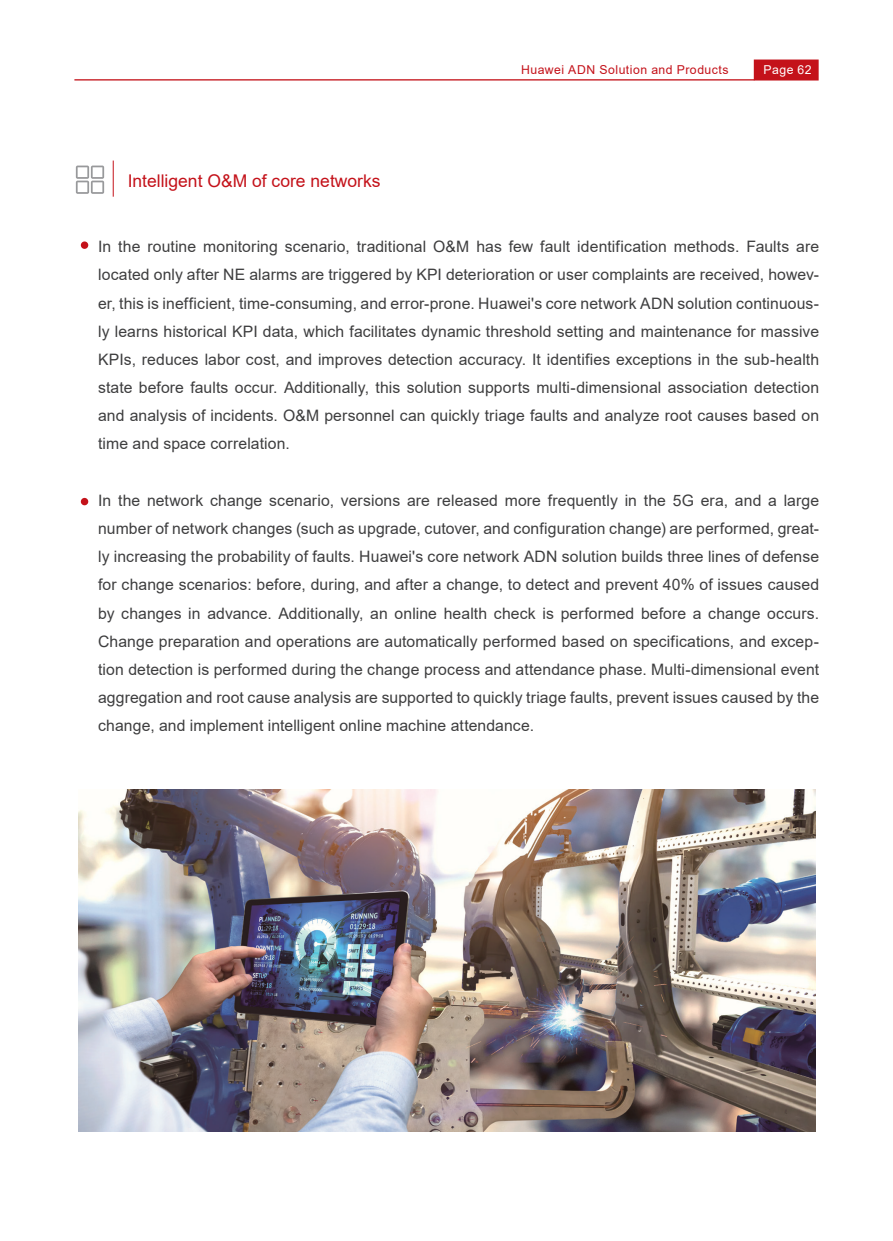
<style>
.page{position:relative;width:893px;height:1241px;background:#fff}
.page>*{position:absolute;margin:0;border:0;box-sizing:border-box;transform-origin:0 0}
.t1{font:17.5px "Arial";color:#c4121a}
.t2{font:15.75px/28px "Arial";letter-spacing:.005em;color:#3e3e3f;text-align:justify}
.t3{font:12.25px "Arial";letter-spacing:.04em;color:#c4121a}
.t4{font:12.25px "Arial";letter-spacing:.04em;color:#fff}
</style>
<div class="page">
<hr style="left:74px;top:79px;width:680px;height:1px;background:#c4121a">
<div style="left:754px;top:60px;width:64px;height:20px;background:#c4121a"></div>
<div style="left:754px;top:59px;width:65px;height:21px;border:1px solid #c4121a"></div>
<div style="left:81px;top:241px;width:7px;height:8px;background:#c4121a;border-radius:50%"></div>
<div style="left:81px;top:498px;width:7px;height:7px;background:#c4121a;border-radius:50%"></div>
<hr style="left:113px;top:160px;width:1px;height:37px;background:#c4121a">
<svg style="left:76px;top:165px;width:28px;height:29px"></svg>
<img style="left:78px;top:789px;width:737px;height:342px">
<p class="t1" style="left:128px;top:168px;width:254px">Intelligent O&amp;M of core networks</p>
<p class="t3" style="left:521px;top:62px;width:209px">Huawei ADN Solution and Products</p>
<p class="t4" style="left:764px;top:61px;width:50px">Page 62</p>
<p class="t2" style="left:98px;top:233px;width:723px">In the routine monitoring scenario, traditional O&amp;M has few fault identification methods. Faults are located only after NE alarms are triggered by KPI deterioration or user complaints are received, howev&shy;er, this is inefficient, time-consuming, and error-prone. Huawei's core network ADN solution continuous&shy;ly learns historical KPI data, which facilitates dynamic threshold setting and maintenance for massive KPIs, reduces labor cost, and improves detection accuracy. It identifies exceptions in the sub-health state before faults occur. Additionally, this solution supports multi-dimensional association detection and analysis of incidents. O&amp;M personnel can quickly triage faults and analyze root causes based on time and space correlation.</p>
<p class="t2" style="left:98px;top:486px;width:723px">In the network change scenario, versions are released more frequently in the 5G era, and a large number of network changes (such as upgrade, cutover, and configuration change) are performed, great&shy;ly increasing the probability of faults. Huawei's core network ADN solution builds three lines of defense for change scenarios: before, during, and after a change, to detect and prevent 40% of issues caused by changes in advance. Additionally, an online health check is performed before a change occurs.<br>Change preparation and operations are automatically performed based on specifications, and excep&shy;tion detection is performed during the change process and attendance phase. Multi-dimensional event aggregation and root cause analysis are supported to quickly triage faults, prevent issues caused by the change, and implement intelligent online machine attendance.</p>
</div>
